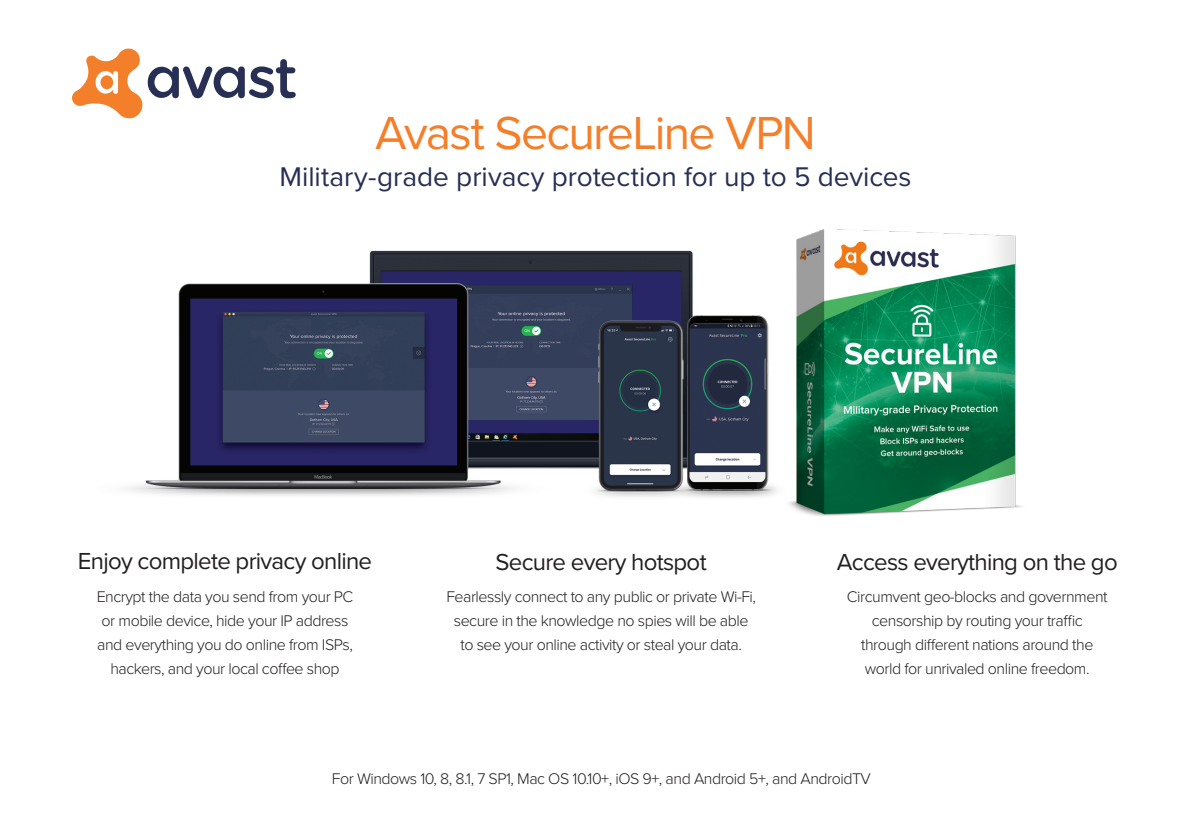
<style>
.page{position:relative;width:1191px;height:840px;background:#fff}
.page>*{position:absolute;margin:0;border:0;box-sizing:border-box;transform-origin:0 0}
.MAIN_subheadline{font:48px "Proxima Nova";letter-spacing:-.035em;color:#f47f2a}
.t1{font:28px "Proxima Nova";color:#272f54}
.subheadline{font:24px "Proxima Nova";letter-spacing:-.03em;color:#231f20}
.copy{font:300 16px/24px "Proxima Nova";letter-spacing:-.03em;color:#231f20;text-align:center}
.compatibility{font:300 16px "Proxima Nova";letter-spacing:-.03em;color:#231f20}
</style>
<div class="page">
<svg style="left:72px;top:48px;width:224px;height:71px"></svg>
<img style="left:127px;top:250px;width:650px;height:248px">
<img style="left:789px;top:230px;width:233px;height:286px">
<p class="MAIN_subheadline" style="left:375px;top:97px;width:442px">Avast SecureLine VPN</p>
<p class="t1" style="left:279px;top:156px;width:633px">Military-grade privacy protection for up to 5 devices</p>
<p class="subheadline" style="left:78px;top:543px;width:296px">Enjoy complete privacy online</p>
<p class="copy" style="left:97px;top:583px;width:258px">Encrypt the data you send from your PC or mobile device, hide your IP address and everything you do online from ISPs, hackers, and your local coffee shop</p>
<p class="subheadline" style="left:495px;top:543px;width:213px">Secure every hotspot</p>
<p class="copy" style="left:446px;top:583px;width:311px">Fearlessly connect to any public or private Wi-Fi, secure in the knowledge no spies will be able to see your online activity or steal your data.</p>
<p class="subheadline" style="left:836px;top:543px;width:282px">Access everything on the go</p>
<p class="copy" style="left:847px;top:583px;width:262px">Circumvent geo-blocks and government censorship by routing your traffic through different nations around the world for unrivaled online freedom.</p>
<p class="compatibility" style="left:332px;top:766px;width:540px">For Windows 10, 8, 8.1, 7 SP1, Mac OS 10.10+, iOS 9+, and Android 5+, and AndroidTV</p>
</div>
